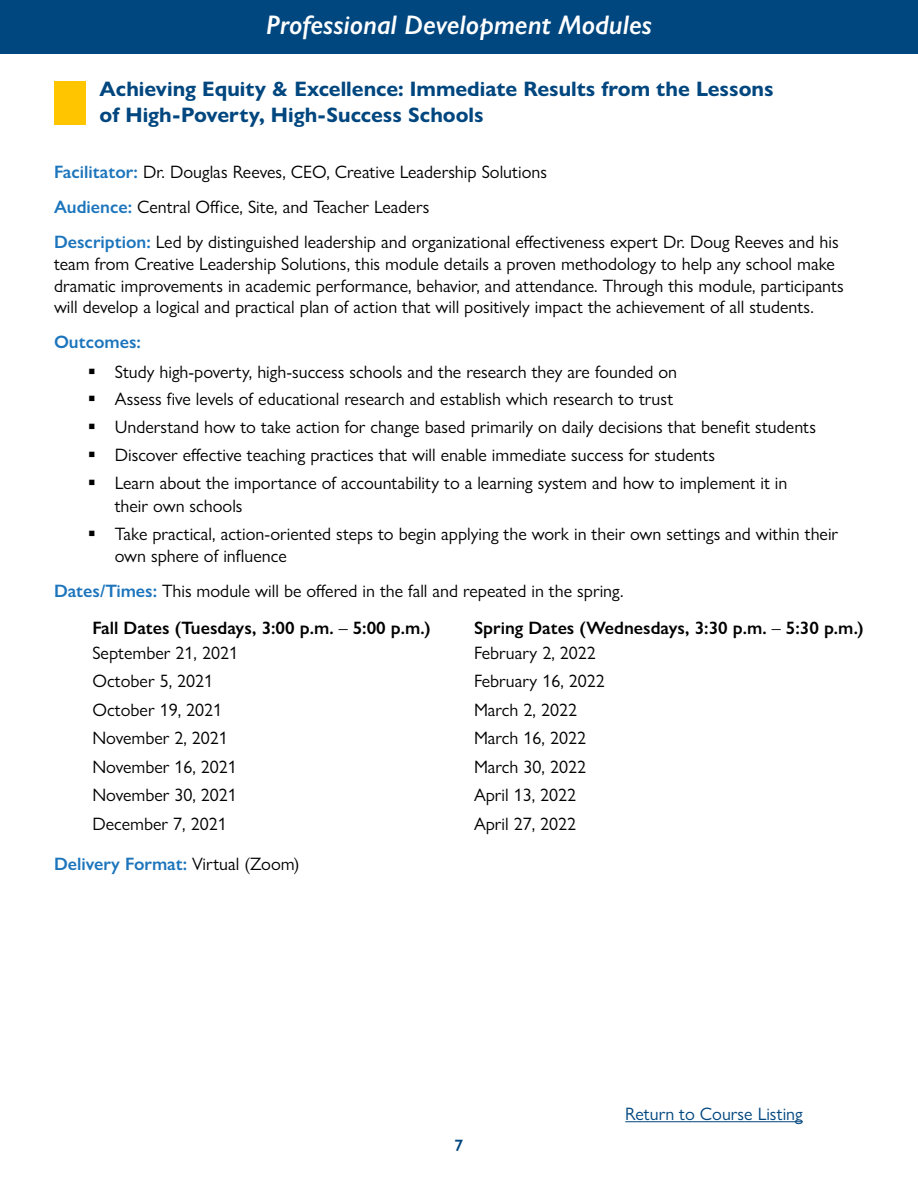
<style>
.page{position:relative;width:918px;height:1188px;background:#fff}
.page>*{position:absolute;margin:0;border:0;box-sizing:border-box;transform-origin:0 0}
.t1{font:italic 600 27px "Gill Sans Nova";color:#fff}
.Header__H1{font:700 21px/25.2px "Gill Sans Nova";color:#00467f}
.t2{font:18px/21.6px "Gill Sans Nova";color:#000}
.t3{font:600 18px "Gill Sans Nova";color:#000}
.t4{font:600 18px "Gill Sans Nova";color:#1c75bc}
.t5{font:18px "Gill Sans Nova";color:#00467f}
.t6{font:600 16.5px "Gill Sans Nova";color:#00467f}
.s1{font-weight:600;color:#1c75bc}
.s2{font-weight:400}
.s3{font-weight:400;color:#000}
</style>
<div class="page">
<div style="left:0;top:0;width:918px;height:54px;background:#00467f"></div>
<div style="left:54px;top:81px;width:32px;height:43px;background:#ffc600"></div>
<hr style="left:625px;top:1121px;width:178px;height:1px;background:#00467f">
<h1 class="t1" style="left:266px;top:8px;width:387px">Professional Development Modules</h1>
<h1 class="Header__H1" style="left:99px;top:77px;width:676px">Achieving Equity &amp; Excellence: Immediate Results from the Lessons of High-Poverty, High-Success Schools</h1>
<h2 class="t2" style="left:54px;top:161px;width:494px"><span class="s1">Facilitator:</span> Dr. Douglas Reeves, CEO, Creative Leadership Solutions</h2>
<h2 class="t2" style="left:54px;top:196px;width:377px"><span class="s1">Audience:</span> Central Office, Site, and Teacher Leaders</h2>
<h2 class="t2" style="left:54px;top:231px;width:791px"><span class="s1">Description:</span> Led by distinguished leadership and organizational effectiveness expert Dr. Doug Reeves and his team from Creative Leadership Solutions, this module details a proven methodology to help any school make dramatic improvements in academic performance, behavior, and attendance. Through this module, participants will develop a logical and practical plan of action that will positively impact the achievement of all students.</h2>
<h2 class="t4" style="left:54px;top:331px;width:88px">Outcomes:</h2>
<p class="t2" style="left:88px;top:360px;width:591px">▪ Study high-poverty, high-success schools and the research they are founded on</p>
<p class="t2" style="left:88px;top:388px;width:587px">▪ Assess five levels of educational research and establish which research to trust</p>
<p class="t2" style="left:88px;top:416px;width:730px">▪ Understand how to take action for change based primarily on daily decisions that benefit students</p>
<p class="t2" style="left:88px;top:444px;width:629px">▪ Discover effective teaching practices that will enable immediate success for students</p>
<p class="t2" style="left:115px;top:472px;width:674px;line-height:22.5px;text-indent:-27px">▪ Learn about the importance of accountability to a learning system and how to implement it in their own schools</p>
<p class="t2" style="left:115px;top:522px;width:725px;line-height:22.5px;text-indent:-27px">▪ Take practical, action-oriented steps to begin applying the work in their own settings and within their own sphere of influence</p>
<h2 class="t2" style="left:54px;top:580px;width:571px"><span class="s1">Dates/Times:</span> This module will be offered in the fall and repeated in the spring.</h2>
<h2 class="t3" style="left:92px;top:616px;width:340px">Fall Dates (Tuesdays, 3:00 p.m. <span class="s2">–</span> 5:00 p.m.)</h2>
<h2 class="t3" style="left:474px;top:616px;width:391px">Spring Dates (Wednesdays, 3:30 p.m. <span class="s2">–</span> 5:30 p.m.)</h2>
<h2 class="t2" style="left:92px;top:642px;width:147px">September 21, 2021</h2>
<h2 class="t2" style="left:92px;top:670px;width:122px">October 5, 2021</h2>
<h2 class="t2" style="left:92px;top:699px;width:131px">October 19, 2021</h2>
<h2 class="t2" style="left:92px;top:727px;width:137px">November 2, 2021</h2>
<h2 class="t2" style="left:92px;top:756px;width:146px">November 16, 2021</h2>
<h2 class="t2" style="left:92px;top:784px;width:146px">November 30, 2021</h2>
<h2 class="t2" style="left:92px;top:813px;width:136px">December 7, 2021</h2>
<h2 class="t2" style="left:474px;top:642px;width:123px">February 2, 2022</h2>
<h2 class="t2" style="left:474px;top:670px;width:132px">February 16, 2022</h2>
<h2 class="t2" style="left:474px;top:699px;width:105px">March 2, 2022</h2>
<h2 class="t2" style="left:474px;top:727px;width:114px">March 16, 2022</h2>
<h2 class="t2" style="left:474px;top:756px;width:114px">March 30, 2022</h2>
<h2 class="t2" style="left:474px;top:784px;width:104px">April 13, 2022</h2>
<h2 class="t2" style="left:474px;top:813px;width:104px">April 27, 2022</h2>
<h2 class="t4" style="left:54px;top:853px;width:247px">Delivery Format: <span class="s3">Virtual (Zoom)</span></h2>
<p class="t6" style="left:455px;top:1136px;width:10px">7</p>
<p class="t5" style="left:625px;top:1103px;width:179px">Return to Course Listing</p>
</div>
